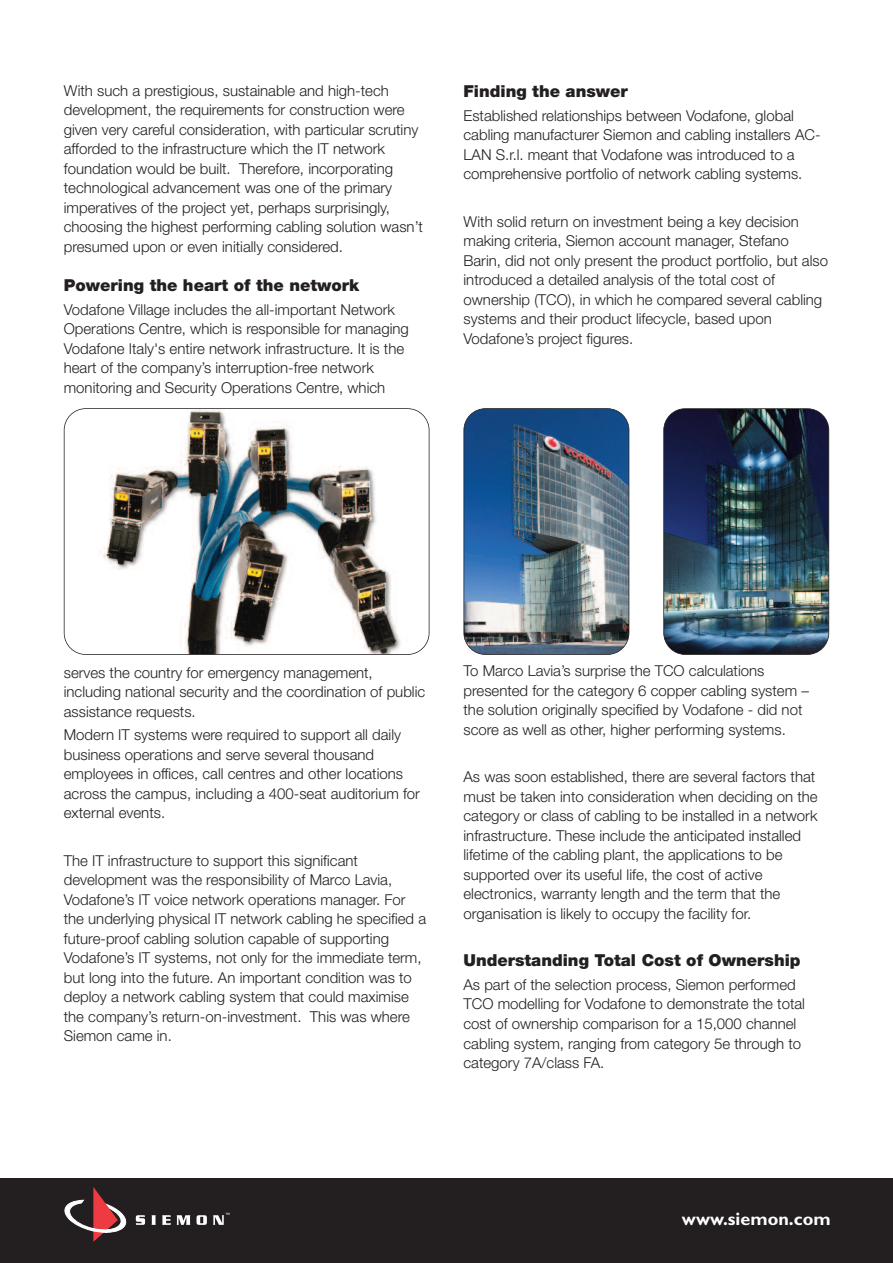
<style>
.page{position:relative;width:893px;height:1263px;background:#fff}
.page>*{position:absolute;margin:0;border:0;box-sizing:border-box;transform-origin:0 0}
.t1{font:700 18px "Gill Sans";color:#fff}
.t2{font:900 16.5px "Helvetica Neue LT Std";color:#231f20}
.t3{font:300 15px/19.5px "Helvetica Neue LT Std";color:#231f20}
</style>
<div class="page">
<div style="left:0;top:1178px;width:893px;height:85px;background:#231f20"></div>
<svg style="left:65px;top:1187px;width:62px;height:55px"></svg>
<svg style="left:136px;top:1215px;width:9px;height:10px"></svg>
<svg style="left:152px;top:1215px;width:4px;height:10px"></svg>
<svg style="left:162px;top:1215px;width:9px;height:10px"></svg>
<svg style="left:177px;top:1215px;width:13px;height:10px"></svg>
<svg style="left:197px;top:1215px;width:10px;height:10px"></svg>
<svg style="left:213px;top:1213px;width:17px;height:12px"></svg>
<img style="left:64px;top:409px;width:365px;height:245px;border-radius:22px">
<div style="left:64px;top:408px;width:365px;height:247px;border:2px solid #231f20;border-radius:22px"></div>
<img style="left:464px;top:409px;width:165px;height:245px;border-radius:22px">
<div style="left:463px;top:408px;width:166px;height:247px;border:2px solid #231f20;border-radius:22px"></div>
<img style="left:664px;top:410px;width:165px;height:244px;border-radius:22px">
<div style="left:663px;top:408px;width:166px;height:247px;border:2px solid #231f20;border-radius:22px"></div>
<p class="t3" style="left:64px;top:82px;width:361px">With such a prestigious, sustainable and high-tech development, the requirements for construction were given very careful consideration, with particular scrutiny afforded to the infrastructure which the IT network foundation would be built. Therefore, incorporating technological advancement was one of the primary imperatives of the project yet, perhaps surprisingly, choosing the highest performing cabling solution wasn’t presumed upon or even initially considered.</p>
<p class="t2" style="left:64px;top:279px;width:297px">Powering the heart of the network</p>
<p class="t3" style="left:64px;top:301px;width:347px">Vodafone Village includes the all-important Network Operations Centre, which is responsible for managing Vodafone Italy's entire network infrastructure. It is the heart of the company’s interruption-free network monitoring and Security Operations Centre, which</p>
<p class="t2" style="left:463px;top:85px;width:166px">Finding the answer</p>
<p class="t3" style="left:463px;top:107px;width:359px">Established relationships between Vodafone, global cabling manufacturer Siemon and cabling installers AC-LAN S.r.l. meant that Vodafone was introduced to a comprehensive portfolio of network cabling systems.</p>
<p class="t3" style="left:463px;top:213px;width:366px">With solid return on investment being a key decision making criteria, Siemon account manager, Stefano Barin, did not only present the product portfolio, but also introduced a detailed analysis of the total cost of ownership (TCO), in which he compared several cabling systems and their product lifecycle, based upon Vodafone’s project figures.</p>
<p class="t3" style="left:64px;top:664px;width:363px">serves the country for emergency management, including national security and the coordination of public assistance requests.</p>
<p class="t3" style="left:64px;top:727px;width:358px">Modern IT systems were required to support all daily business operations and serve several thousand employees in offices, call centres and other locations across the campus, including a 400-seat auditorium for external events.</p>
<p class="t3" style="left:64px;top:852px;width:364px">The IT infrastructure to support this significant development was the responsibility of Marco Lavia, Vodafone’s IT voice network operations manager. For the underlying physical IT network cabling he specified a future-proof cabling solution capable of supporting Vodafone’s IT systems, not only for the immediate term, but long into the future. An important condition was to deploy a network cabling system that could maximise the company’s return-on-investment. This was where Siemon came in.</p>
<p class="t3" style="left:463px;top:662px;width:347px">To Marco Lavia’s surprise the TCO calculations presented for the category 6 copper cabling system – the solution originally specified by Vodafone - did not score as well as other, higher performing systems.</p>
<p class="t3" style="left:463px;top:768px;width:356px">As was soon established, there are several factors that must be taken into consideration when deciding on the category or class of cabling to be installed in a network infrastructure. These include the anticipated installed lifetime of the cabling plant, the applications to be supported over its useful life, the cost of active electronics, warranty length and the term that the organisation is likely to occupy the facility for.</p>
<p class="t2" style="left:463px;top:954px;width:339px">Understanding Total Cost of Ownership</p>
<p class="t3" style="left:463px;top:976px;width:343px">As part of the selection process, Siemon performed TCO modelling for Vodafone to demonstrate the total cost of ownership comparison for a 15,000 channel cabling system, ranging from category 5e through to category 7A/class FA.</p>
<p class="t1" style="left:682px;top:1212px;width:150px">www.siemon.com</p>
</div>
